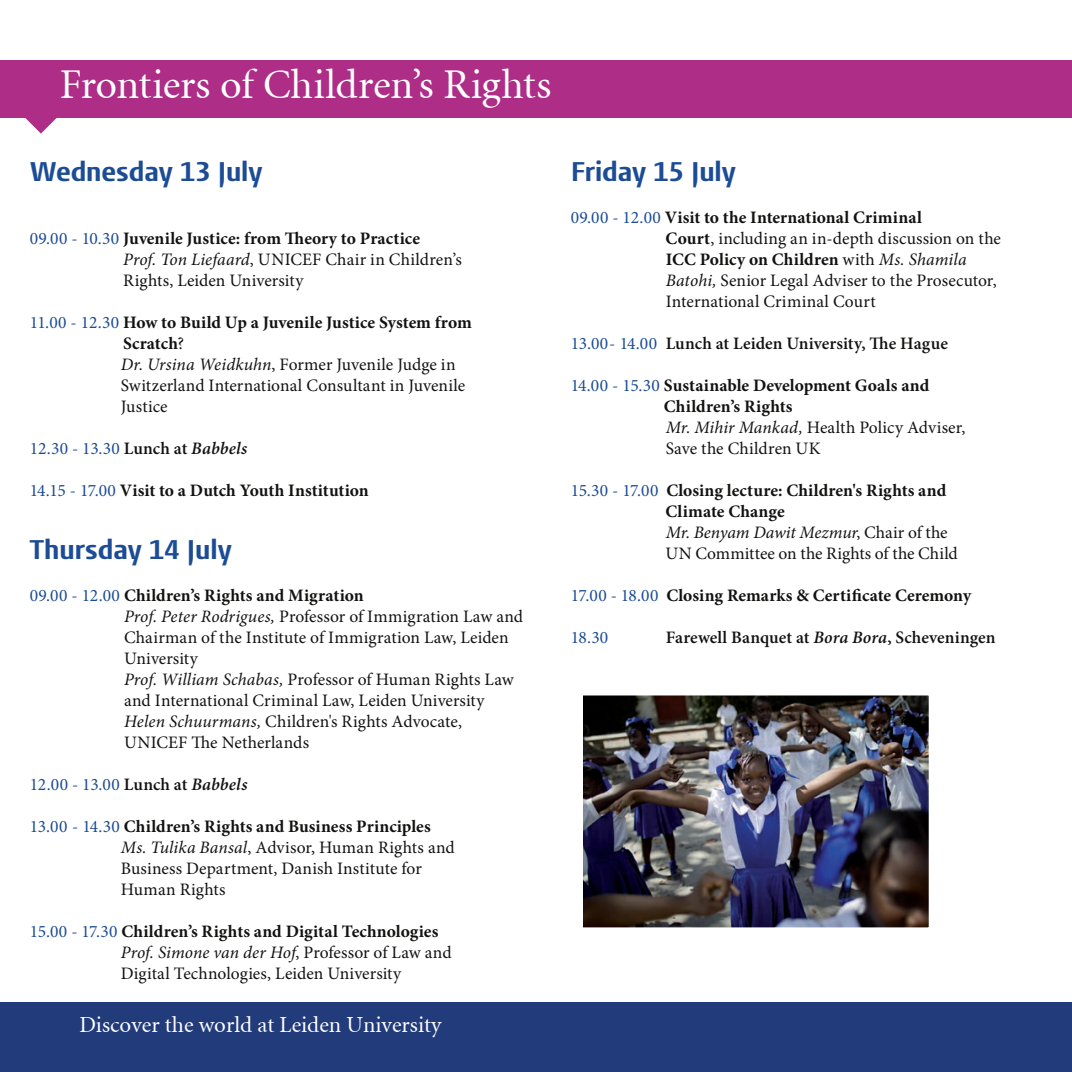
<style>
.page{position:relative;width:1072px;height:1072px;background:#fff}
.page>*{position:absolute;margin:0;border:0;box-sizing:border-box;transform-origin:0 0}
.t1{font:42px "Minion";letter-spacing:-.005em;color:#fff}
.t2{font:300 28px "Vestula";letter-spacing:-.005em;color:#1c4c95}
.t3{font:22.75px "Minion";color:#fff}
.t4{font:17.5px/21px "Minion Pro";letter-spacing:.005em;color:#121311}
.t5{font:700 17.5px/21px "Minion Pro";letter-spacing:.005em;color:#121311}
.t6{font:600 17.5px "Minion Pro";color:#121311}
.t7{font:17.5px "Minion Pro";color:#1c4c95}
.s1{color:#1c4c95}
.s2{font-weight:700}
.s3{font-style:italic}
.s4{font-weight:600;color:#121311}
.s5{font-weight:600;font-style:italic;color:#121311}
.s6{font-weight:400;color:#1c4c95}
.s7{font-weight:400;font-style:italic}
.s8{font-weight:400}
</style>
<div class="page">
<div style="left:0;top:61px;width:1071px;height:57px;background:#ae2d86"></div>
<svg style="left:25px;top:118px;width:32px;height:16px"></svg>
<div style="left:0;top:1002px;width:1071px;height:69px;background:#223b7b"></div>
<img style="left:583px;top:696px;width:345px;height:230px">
<h1 class="t1" style="left:60px;top:64px;width:493px">Frontiers of Children’s Rights</h1>
<h2 class="t2" style="left:30px;top:154px;width:234px">Wednesday 13 July</h2>
<p class="t4" style="left:123px;top:228px;width:340px;text-indent:-93px"><span class="s1">09.00 - 10.30</span> <span class="s2">Juvenile Justice: from Theory to Practice<br></span><span class="s3">Prof. Ton Liefaard</span>, UNICEF Chair in Children’s<br>Rights, Leiden University</p>
<p class="t4" style="left:121px;top:312px;width:352px;text-indent:-91px"><span class="s1">11.00 - 12.30</span> <span class="s2">How to Build Up a Juvenile Justice System from Scratch</span>?<br><span class="s3">Dr. Ursina Weidkuhn</span>, Former Juvenile Judge in Switzerland International Consultant in Juvenile Justice</p>
<p class="t7" style="left:30px;top:436px;width:219px">12.30 - 13.30 <span class="s4">Lunch at</span> <span class="s5">Babbels</span></p>
<p class="t5" style="left:30px;top:479px;width:340px"><span class="s6">14.15 - 17.00</span> Visit to a Dutch Youth Institution</p>
<h2 class="t2" style="left:30px;top:532px;width:203px">Thursday 14 July</h2>
<p class="t4" style="left:124px;top:585px;width:400px;text-indent:-94px"><span class="s1">09.00 - 12.00</span> <span class="s2">Children’s Rights and Migration<br></span><span class="s3">Prof. Peter Rodrigues,</span> Professor of Immigration Law and Chairman of the Institute of Immigration Law, Leiden University<br><span class="s3">Prof. William Schabas,</span> Professor of Human Rights Law and International Criminal Law, Leiden University <span class="s3">Helen Schuurmans,</span> Children's Rights Advocate, UNICEF The Netherlands</p>
<p class="t7" style="left:30px;top:772px;width:219px">12.00 - 13.00 <span class="s4">Lunch at</span> <span class="s5">Babbels</span></p>
<p class="t4" style="left:121px;top:816px;width:335px;text-indent:-91px"><span class="s1">13.00 - 14.30</span> <span class="s2">Children’s Rights and Business Principles </span><span class="s3">Ms. Tulika Bansal</span>, Advisor, Human Rights and Business Department, Danish Institute for Human Rights</p>
<p class="t4" style="left:121px;top:921px;width:332px;text-indent:-91px"><span class="s1">15.00 - 17.30</span> <span class="s2">Children’s Rights and Digital Technologies<br></span><span class="s3">Prof. Simone van der Hof</span>, Professor of Law and<br>Digital Technologies, Leiden University</p>
<h3 class="t3" style="left:79px;top:1013px;width:363px">Discover the world at Leiden University</h3>
<h2 class="t2" style="left:570px;top:154px;width:167px">Friday 15 July</h2>
<p class="t4" style="left:665px;top:207px;width:337px;text-indent:-95px"><span class="s1">09.00 - 12.00</span> <span class="s2">Visit to the International Criminal<br>Court</span>, including an in-depth discussion on the <span class="s2">ICC Policy on Children</span> with <span class="s3">Ms. Shamila Batohi,</span> Senior Legal Adviser to the Prosecutor, International Criminal Court</p>
<p class="t6" style="left:570px;top:331px;width:379px"><span class="s6">13.00- 14.00</span> Lunch at Leiden University, The Hague</p>
<p class="t5" style="left:664px;top:374px;width:303px;text-indent:-93px"><span class="s6">14.00 - 15.30</span> Sustainable Development Goals and<br>Children’s Rights<br><span class="s7">Mr. Mihir Mankad,</span> <span class="s8">Health Policy Adviser,<br>Save the Children UK</span></p>
<p class="t5" style="left:665px;top:479px;width:294px;text-indent:-95px"><span class="s6">15.30 - 17.00</span> Closing lecture: Children's Rights and Climate Change<br><span class="s7">Mr. Benyam Dawit Mezmur</span><span class="s8">, Chair of the UN Committee on the Rights of the Child</span></p>
<p class="t5" style="left:570px;top:584px;width:402px"><span class="s6">17.00 - 18.00</span> Closing Remarks &amp; Certificate Ceremony</p>
<p class="t7" style="left:570px;top:625px;width:39px">18.30</p>
<p class="t6" style="left:665px;top:625px;width:331px">Farewell Banquet at <span class="s3">Bora Bora</span>, Scheveningen</p>
</div>
